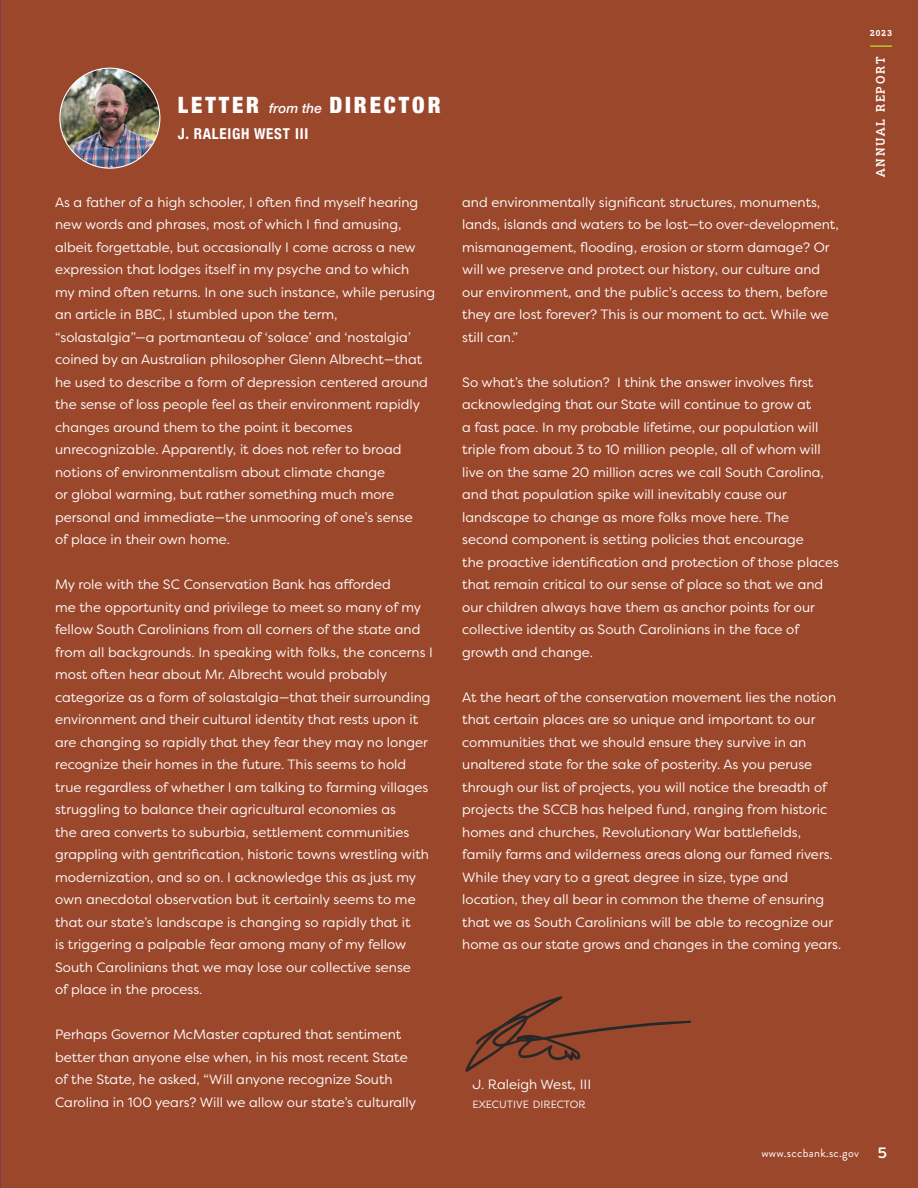
<style>
.page{position:relative;width:918px;height:1188px;background:#9b472c}
.page>*{position:absolute;margin:0;border:0;box-sizing:border-box;transform-origin:0 0}
.t1{font:900 condensed 22.5px "Helvetica Neue";letter-spacing:.13em;color:#fff}
.t2{font:700 condensed 15px "Helvetica Neue";letter-spacing:.05em;color:#fff}
.t3{font:500 15px "Filson Pro";color:#fff}
.t4{font:13.5px/22.5px "Filson Pro";color:#fff}
.t5{font:12px "Brandon Grotesque";letter-spacing:.025em;color:#fff}
.t6{font:500 12px "Justus Pro";letter-spacing:.15em;color:#fff}
.t7{font:10.5px "Filson Pro";color:#fff}
.t8{font:700 8.25px "Justus Pro";color:#fff}
.s1{font-weight:500;font-style:italic;font-stretch:normal;font-size:13.5px}
</style>
<div class="page">
<hr style="left:870px;top:45px;width:22px;height:2px;background:#b7c830">
<img style="left:60px;top:68px;width:100px;height:100px;border-radius:50px">
<svg style="left:465px;top:995px;width:228px;height:78px;background:#8f432b"></svg>
<h1 class="t1" style="left:178px;top:86px;width:264px">LETTER <span class="s1">from the</span> DIRECTOR</h1>
<p class="t2" style="left:178px;top:121px;width:132px">J. RALEIGH WEST III</p>
<p class="t4" style="left:55px;top:190px;width:382px">As a father of a high schooler, I often find myself hearing new words and phrases, most of which I find amusing, albeit forgettable, but occasionally I come across a new expression that lodges itself in my psyche and to which<br>my mind often returns. In one such instance, while perusing an article in BBC, I stumbled upon the term, “solastalgia”—a portmanteau of ‘solace’ and ‘nostalgia’ coined by an Australian philosopher Glenn Albrecht—that he used to describe a form of depression centered around the sense of loss people feel as their environment rapidly changes around them to the point it becomes unrecognizable. Apparently, it does not refer to broad notions of environmentalism about climate change<br>or global warming, but rather something much more personal and immediate—the unmooring of one’s sense<br>of place in their own home.</p>
<p class="t4" style="left:55px;top:573px;width:379px">My role with the SC Conservation Bank has afforded<br>me the opportunity and privilege to meet so many of my fellow South Carolinians from all corners of the state and from all backgrounds. In speaking with folks, the concerns I most often hear about Mr. Albrecht would probably categorize as a form of solastalgia—that their surrounding environment and their cultural identity that rests upon it are changing so rapidly that they fear they may no longer recognize their homes in the future. This seems to hold true regardless of whether I am talking to farming villages struggling to balance their agricultural economies as<br>the area converts to suburbia, settlement communities grappling with gentrification, historic towns wrestling with modernization, and so on. I acknowledge this as just my own anecdotal observation but it certainly seems to me that our state’s landscape is changing so rapidly that it<br>is triggering a palpable fear among many of my fellow South Carolinians that we may lose our collective sense<br>of place in the process.</p>
<p class="t4" style="left:55px;top:1023px;width:363px">Perhaps Governor McMaster captured that sentiment better than anyone else when, in his most recent State of the State, he asked, “Will anyone recognize South Carolina in 100 years? Will we allow our state’s culturally</p>
<p class="t8" style="left:870px;top:28px;width:23px">2023</p>
<p class="t4" style="left:462px;top:191px;width:378px">and environmentally significant structures, monuments, lands, islands and waters to be lost—to over-development, mismanagement, flooding, erosion or storm damage? Or will we preserve and protect our history, our culture and our environment, and the public’s access to them, before they are lost forever? This is our moment to act. While we still can.”</p>
<p class="t4" style="left:462px;top:371px;width:378px">So what’s the solution? I think the answer involves first acknowledging that our State will continue to grow at<br>a fast pace. In my probable lifetime, our population will triple from about 3 to 10 million people, all of whom will live on the same 20 million acres we call South Carolina, and that population spike will inevitably cause our landscape to change as more folks move here. The<br>second component is setting policies that encourage<br>the proactive identification and protection of those places that remain critical to our sense of place so that we and our children always have them as anchor points for our collective identity as South Carolinians in the face of growth and change.</p>
<p class="t4" style="left:462px;top:686px;width:381px">At the heart of the conservation movement lies the notion that certain places are so unique and important to our communities that we should ensure they survive in an unaltered state for the sake of posterity. As you peruse through our list of projects, you will notice the breadth of projects the SCCB has helped fund, ranging from historic homes and churches, Revolutionary War battlefields, family farms and wilderness areas along our famed rivers.<br>While they vary to a great degree in size, type and location, they all bear in common the theme of ensuring that we as South Carolinians will be able to recognize our home as our state grows and changes in the coming years.</p>
<p class="t6" style="left:873px;top:177px;width:122px;rotate:-90deg">ANNUAL REPORT</p>
<p class="t4" style="left:472px;top:1073px;width:120px">J. Raleigh West, III</p>
<p class="t7" style="left:472px;top:1098px;width:115px">EXECUTIVE DIRECTOR</p>
<p class="t5" style="left:761px;top:1145px;width:99px">www.sccbank.sc.gov</p>
<p class="t3" style="left:878px;top:1142px;width:11px">5</p>
</div>
